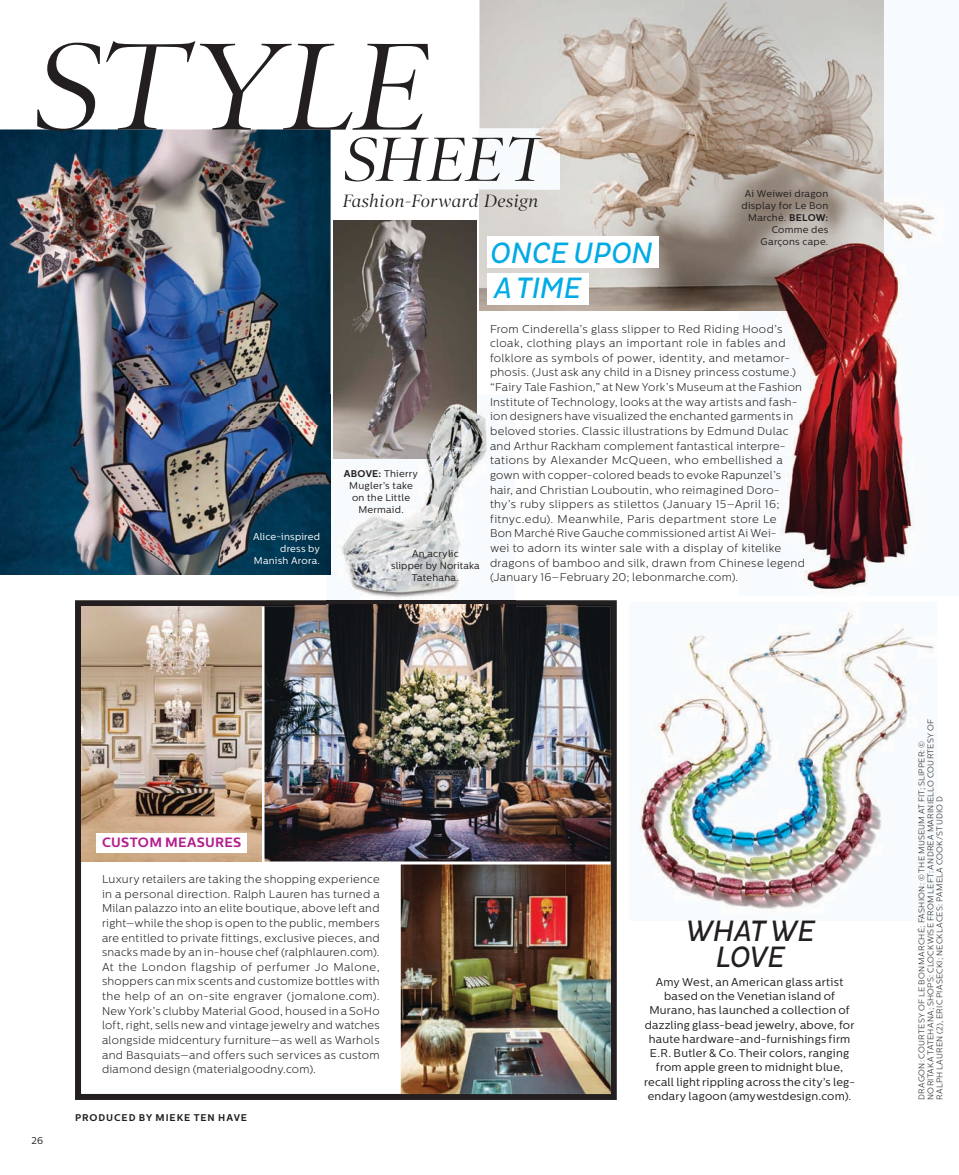
<style>
.page{position:relative;width:959px;height:1175px;background:#fff}
.page>*{position:absolute;margin:0;border:0;box-sizing:border-box;transform-origin:0 0}
.t1{font:italic 125.25px "Poynter OS Display";letter-spacing:.02em;color:#231f20}
.t2{font:italic 63px "Poynter OS Display";letter-spacing:.035em;color:#231f20}
.t3{font:italic 30px/35.2px "Pluto Elle Cond";letter-spacing:-.015em;color:#00abe5}
.t4{font:italic 30px/25.5px "Pluto Elle Cond";letter-spacing:-.02em;color:#231f20;text-align:center}
.t5{font:italic 18px "Poynter OS Display";letter-spacing:.03em;color:#231f20}
.t6{font:700 13.5px "Centrale Sans";letter-spacing:.02em;color:#b41e8d}
.t7{font:300 11.25px/14.7px "Centrale Sans";letter-spacing:.03em;color:#231f20}
.t8{font:11.25px/14.2px "Centrale Sans";letter-spacing:.02em;color:#231f20;text-align:center}
.t9{font:9.75px/12px "Centrale Sans";letter-spacing:.02em;color:#231f20;text-align:center}
.t10{font:9.75px/12px "Centrale Sans";letter-spacing:.025em;color:#fff;text-align:right}
.t11{font:700 9.75px "Centrale Sans";letter-spacing:.095em;color:#231f20}
.t12{font:300 8.25px/9px "Centrale Sans";letter-spacing:.035em;color:#231f20}
.s1{font-weight:700}
</style>
<div class="page">
<svg style="left:75px;top:600px;width:541px;height:500px"></svg>
<img style="left:81px;top:606px;width:180px;height:255px">
<img style="left:401px;top:864px;width:210px;height:230px">
<img style="left:264px;top:605px;width:347px;height:256px">
<img style="left:479px;top:276px;width:259px;height:34px">
<img style="left:0;top:129px;width:330px;height:297px">
<img style="left:0;top:426px;width:327px;height:148px">
<img style="left:333px;top:220px;width:143px;height:174px">
<img style="left:327px;top:394px;width:188px;height:218px">
<img style="left:327px;top:605px;width:188px;height:1px">
<img style="left:327px;top:394px;width:3px;height:180px">
<div style="left:97px;top:832px;width:150px;height:20px;background:#fff"></div>
<img style="left:738px;top:276px;width:176px;height:316px">
<img style="left:639px;top:612px;width:295px;height:301px">
<img style="left:884px;top:177px;width:52px;height:99px">
<img style="left:479px;top:0;width:405px;height:138px">
<img style="left:529px;top:138px;width:355px;height:138px">
<img style="left:738px;top:230px;width:146px;height:46px">
<img style="left:479px;top:128px;width:81px;height:61px">
<img style="left:478px;top:136px;width:76px;height:45px">
<div style="left:487px;top:236px;width:171px;height:32px;background:#fff"></div>
<div style="left:487px;top:273px;width:101px;height:31px;background:#fff"></div>
<h1 class="t1" style="left:35px;top:18px;width:393px">STYLE</h1>
<p class="t10" style="left:253px;top:531px;width:69px">Alice-inspired dress by<br>Manish Arora.</p>
<h2 class="t2" style="left:344px;top:125px;width:206px">SHEET</h2>
<h3 class="t5" style="left:343px;top:191px;width:197px">Fashion-Forward Design</h3>
<h3 class="t3" style="left:490px;top:236px;width:164px">ONCE UPON<br>A TIME</h3>
<p class="t9" style="left:741px;top:187px;width:88px;text-align:right">Ai Weiwei dragon display for Le Bon<br>Marché. <span class="s1">BELOW:<br></span>Comme des<br>Garçons cape.</p>
<p class="t9" style="left:344px;top:467px;width:76px"><span class="s1">ABOVE:</span> Thierry<br>Mugler’s take on the Little<br>Mermaid.</p>
<p class="t9" style="left:391px;top:547px;width:90px">An acrylic<br>slipper by Noritaka<br>Tatehana.</p>
<p class="t7" style="left:490px;top:321px;width:316px">From Cinderella’s glass slipper to Red Riding Hood’s cloak, clothing plays an important role in fables and folklore as symbols of power, identity, and metamor&shy;phosis. (Just ask any child in a Disney princess costume.) “Fairy Tale Fashion,” at New York’s Museum at the Fashion Institute of Technology, looks at the way artists and fash&shy;ion designers have visualized the enchanted garments in beloved stories. Classic illustrations by Edmund Dulac and Arthur Rackham complement fantastical interpre&shy;tations by Alexander McQueen, who embellished a gown with copper-colored beads to evoke Rapunzel’s hair, and Christian Louboutin, who reimagined Doro&shy;thy’s ruby slippers as stilettos (January 15–April 16; fitnyc.edu). Meanwhile, Paris department store Le<br>Bon Marché Rive Gauche commissioned artist Ai Wei-<br>wei to adorn its winter sale with a display of kitelike dragons of bamboo and silk, drawn from Chinese legend (January 16–February 20; lebonmarche.com).</p>
<p class="t6" style="left:102px;top:834px;width:141px">CUSTOM MEASURES</p>
<p class="t9" style="left:32px;top:1134px;width:13px">26</p>
<p class="t7" style="left:102px;top:871px;width:279px;text-align:justify">Luxury retailers are taking the shopping experience in a personal direction. Ralph Lauren has turned a Milan palazzo into an elite boutique, above left and right—while the shop is open to the public, members are entitled to private fittings, exclusive pieces, and snacks made by an in-house chef (ralphlauren.com).<br>At the London flagship of perfumer Jo Malone, shoppers can mix scents and customize bottles with the help of an on-site engraver (jomalone.com).<br>New York’s clubby Material Good, housed in a SoHo loft, right, sells new and vintage jewelry and watches alongside midcentury furniture—as well as Warhols and Basquiats—and offers such services as custom diamond design (materialgoodny.com).</p>
<p class="t11" style="left:75px;top:1111px;width:174px">PRODUCED BY MIEKE TEN HAVE</p>
<h3 class="t4" style="left:685px;top:918px;width:131px">WHAT WE<br>LOVE</h3>
<p class="t8" style="left:644px;top:975px;width:212px">Amy West, an American glass artist based on the Venetian island of Murano, has launched a collection of dazzling glass-bead jewelry, above, for haute hardware-and-furnishings firm E.R. Butler &amp; Co. Their colors, ranging from apple green to midnight blue, recall light rippling across the city’s leg&shy;endary lagoon (amywestdesign.com).</p>
<p class="t12" style="left:917px;top:1100px;width:383px;rotate:-90deg">DRAGON: COURTESY OF LE BON MARCHÉ; FASHION: © THE MUSEUM AT FIT; SLIPPER: ©<br>NORITAKA TATEHANA; SHOPS: CLOCKWISE FROM LEFT: ANDREA MARINIELLO COURTESY OF<br>RALPH LAUREN (2), ERIC PIASECKI; NECKLACES: PAMELA COOK/STUDIO D</p>
</div>
